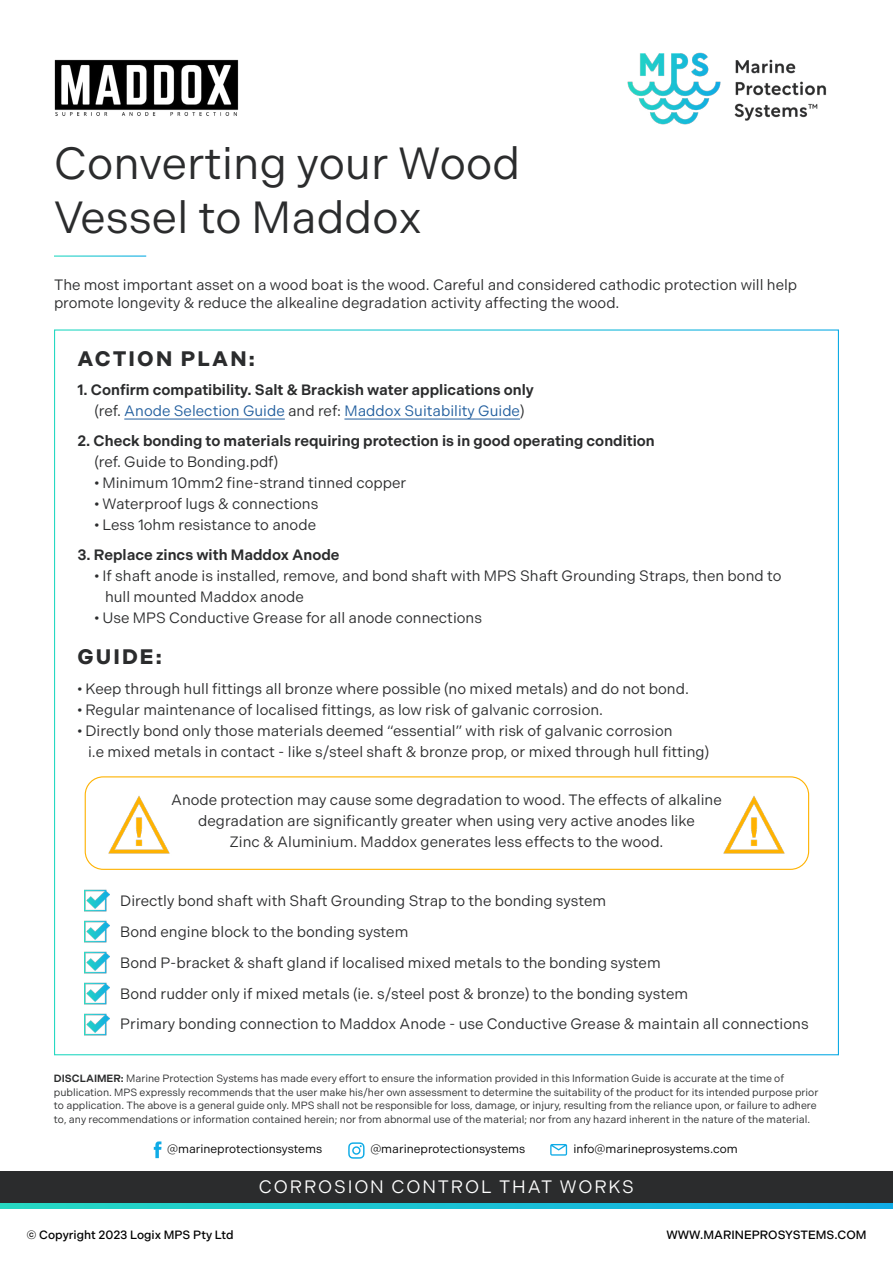
<style>
.page{position:relative;width:893px;height:1263px;background:#fff}
.page>*{position:absolute;margin:0;border:0;box-sizing:border-box;transform-origin:0 0}
.t1{font:45px/54px "Indivisible";color:#2b2c2d}
.t2{font:700 21px "Indivisible";letter-spacing:.1em;color:#2b2c2d}
.t3{font:18px "Indivisible";letter-spacing:.1em;color:#fff}
.t4{font:15px/21px "Indivisible";color:#2b2c2d}
.t5{font:600 15px/21px "Indivisible";color:#2b2c2d;text-align:center}
.t6{font:12px "Indivisible";color:#000}
.t7{font:500 12px "Indivisible";color:#000}
.t8{font:10.5px/13.5px "Indivisible";color:#2b2c2d}
.s1{font-weight:400}
.s2{font-weight:400;color:#215e9e}
.s3{font-weight:600}
</style>
<div class="page">
<svg style="left:0;top:1203px;width:893px;height:6px;background:#1ac1d3"></svg>
<div style="left:0;top:1171px;width:893px;height:32px;background:#2b2c2d"></div>
<svg style="left:550px;top:1144px;width:17px;height:11px"></svg>
<svg style="left:348px;top:1142px;width:17px;height:17px"></svg>
<svg style="left:154px;top:1141px;width:8px;height:17px"></svg>
<img style="left:627px;top:52px;width:200px;height:73px">
<img style="left:54px;top:59px;width:185px;height:57px">
<hr style="left:124px;top:419px;width:161px;height:1px;background:#215e9e">
<hr style="left:344px;top:419px;width:176px;height:1px;background:#215e9e">
<img style="left:108px;top:796px;width:62px;height:58px">
<img style="left:723px;top:796px;width:62px;height:58px">
<div style="left:85px;top:776px;width:724px;height:94px;border:1px solid #feb202;border-radius:18px"></div>
<img style="left:85px;top:889px;width:24px;height:23px">
<img style="left:85px;top:920px;width:24px;height:23px">
<img style="left:85px;top:951px;width:24px;height:23px">
<img style="left:85px;top:982px;width:24px;height:23px">
<img style="left:85px;top:1013px;width:24px;height:23px">
<h1 class="t1" style="left:54px;top:137px;width:468px">Converting your Wood<br>Vessel to Maddox</h1>
<p class="t4" style="left:54px;top:276px;width:745px;line-height:18px">The most important asset on a wood boat is the wood. Careful and considered cathodic protection will help promote longevity &amp; reduce the alkealine degradation activity affecting the wood.</p>
<h2 class="t2" style="left:77px;top:347px;width:179px">ACTION PLAN:</h2>
<p class="t5" style="left:77px;top:379px;width:458px">1. Confirm compatibility. Salt &amp; Brackish water applications only <span class="s1">(ref.</span> <span class="s2">Anode Selection Guide</span> <span class="s1">and ref:</span> <span class="s2">Maddox Suitability Guide</span><span class="s1">)</span></p>
<p class="t5" style="left:77px;top:430px;width:579px">2. Check bonding to materials requiring protection is in good operating condition</p>
<p class="t4" style="left:94px;top:451px;width:185px">(ref. Guide to Bonding.pdf)</p>
<p class="t4" style="left:94px;top:472px;width:313px">• Minimum 10mm2 fine-strand tinned copper</p>
<p class="t4" style="left:94px;top:493px;width:225px">• Waterproof lugs &amp; connections</p>
<p class="t4" style="left:94px;top:514px;width:223px">• Less 1ohm resistance to anode</p>
<p class="t5" style="left:77px;top:544px;width:264px">3. Replace zincs with Maddox Anode</p>
<p class="t4" style="left:105px;top:565px;width:678px;text-indent:-11px">• If shaft anode is installed, remove, and bond shaft with MPS Shaft Grounding Straps, then bond to hull mounted Maddox anode</p>
<p class="t4" style="left:94px;top:607px;width:389px">• Use MPS Conductive Grease for all anode connections</p>
<h2 class="t2" style="left:77px;top:644px;width:86px">GUIDE:</h2>
<p class="t4" style="left:77px;top:678px;width:613px">• Keep through hull fittings all bronze where possible (no mixed metals) and do not bond.</p>
<p class="t4" style="left:77px;top:699px;width:527px">• Regular maintenance of localised fittings, as low risk of galvanic corrosion.</p>
<p class="t4" style="left:88px;top:720px;width:623px;text-indent:-11px">• Directly bond only those materials deemed “essential” with risk of galvanic corrosion<br>i.e mixed metals in contact - like s/steel shaft &amp; bronze prop, or mixed through hull fitting)</p>
<p class="t4" style="left:171px;top:790px;width:552px;text-align:center">Anode protection may cause some degradation to wood. The effects of alkaline degradation are significantly greater when using very active anodes like<br>Zinc &amp; Aluminium. Maddox generates less effects to the wood.</p>
<p class="t4" style="left:120px;top:886px;width:690px;line-height:30.8px">Directly bond shaft with Shaft Grounding Strap to the bonding system<br>Bond engine block to the bonding system<br>Bond P-bracket &amp; shaft gland if localised mixed metals to the bonding system<br>Bond rudder only if mixed metals (ie. s/steel post &amp; bronze) to the bonding system<br>Primary bonding connection to Maddox Anode - use Conductive Grease &amp; maintain all connections</p>
<p class="t8" style="left:54px;top:1072px;width:766px"><span class="s3">DISCLAIMER:</span> Marine Protection Systems has made every effort to ensure the information provided in this Information Guide is accurate at the time of publication. MPS expressly recommends that the user make his/her own assessment to determine the suitability of the product for its intended purpose prior to application. The above is a general guide only. MPS shall not be responsible for loss, damage, or injury, resulting from the reliance upon, or failure to adhere to, any recommendations or information contained herein; nor from abnormal use of the material; nor from any hazard inherent in the nature of the material.</p>
<p class="t6" style="left:167px;top:1142px;width:157px">@marineprotectionsystems</p>
<p class="t6" style="left:370px;top:1142px;width:157px">@marineprotectionsystems</p>
<p class="t6" style="left:573px;top:1142px;width:166px">info@marineprosystems.com</p>
<p class="t3" style="left:259px;top:1176px;width:377px">CORROSION CONTROL THAT WORKS</p>
<p class="t7" style="left:26px;top:1228px;width:209px">© Copyright 2023 Logix MPS Pty Ltd</p>
<p class="t7" style="left:666px;top:1228px;width:202px">WWW.MARINEPROSYSTEMS.COM</p>
</div>
